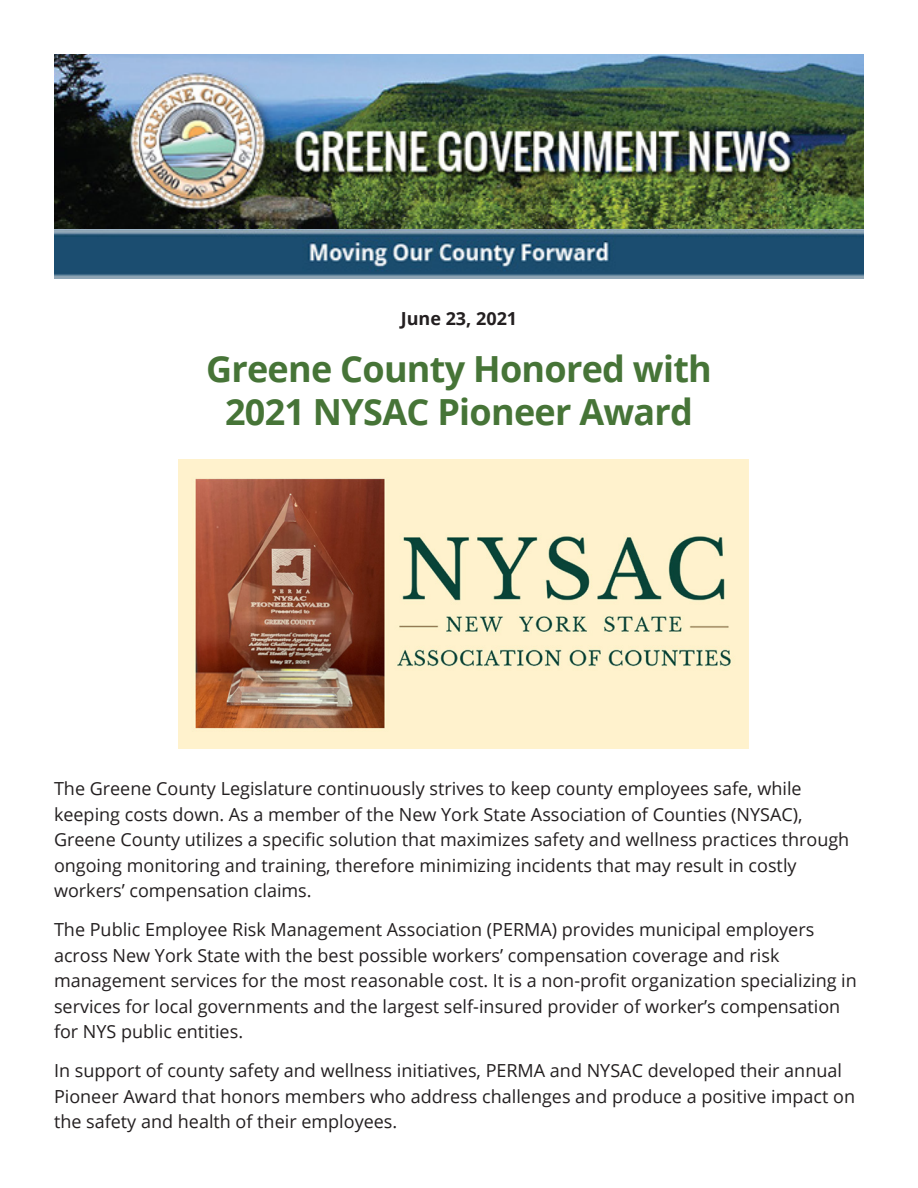
<style>
.page{position:relative;width:918px;height:1188px;background:#fff}
.page>*{position:absolute;margin:0;border:0;box-sizing:border-box;transform-origin:0 0}
.t1{font:700 36px "Open Sans";letter-spacing:-.02em;color:#467437}
.t2{font:18px/25.5px "Open Sans";color:#231f20}
.t3{font:700 18px "Open Sans";color:#231f20}
</style>
<div class="page">
<img style="left:54px;top:54px;width:810px;height:224px">
<img style="left:178px;top:459px;width:570px;height:289px">
<p class="t3" style="left:401px;top:306px;width:118px">June 23, 2021</p>
<p class="t1" style="left:206px;top:343px;width:507px">Greene County Honored with</p>
<p class="t1" style="left:225px;top:386px;width:470px">2021 NYSAC Pioneer Award</p>
<p class="t2" style="left:54px;top:775px;width:797px">The Greene County Legislature continuously strives to keep county employees safe, while keeping costs down. As a member of the New York State Association of Counties (NYSAC), Greene County utilizes a specific solution that maximizes safety and wellness practices through ongoing monitoring and training, therefore minimizing incidents that may result in costly workers’ compensation claims.</p>
<p class="t2" style="left:54px;top:916px;width:804px">The Public Employee Risk Management Association (PERMA) provides municipal employers across New York State with the best possible workers’ compensation coverage and risk management services for the most reasonable cost. It is a non-profit organization specializing in services for local governments and the largest self-insured provider of worker’s compensation for NYS public entities.</p>
<p class="t2" style="left:54px;top:1057px;width:803px">In support of county safety and wellness initiatives, PERMA and NYSAC developed their annual<br>Pioneer Award that honors members who address challenges and produce a positive impact on the safety and health of their employees.</p>
</div>
